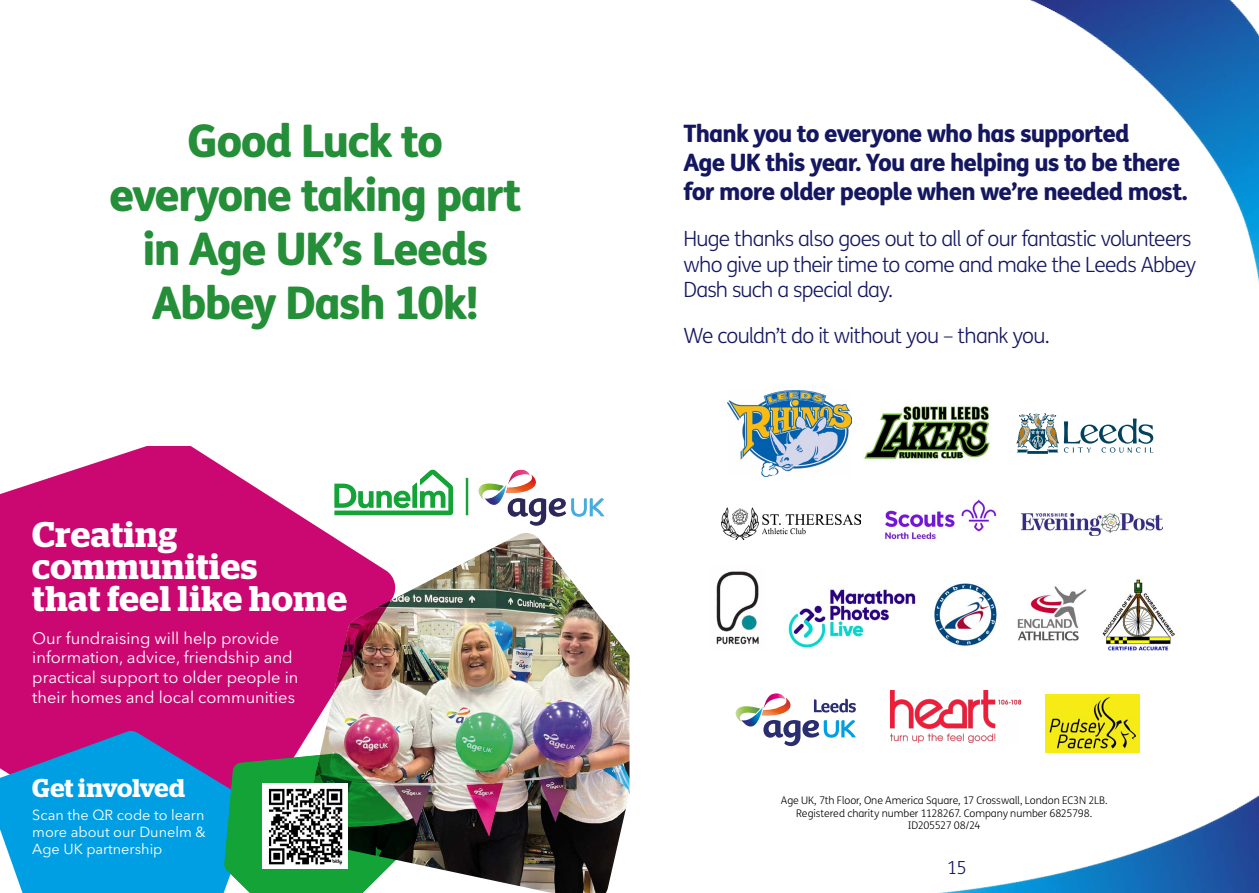
<style>
.page{position:relative;width:1259px;height:893px;background:#fff}
.page>*{position:absolute;margin:0;border:0;box-sizing:border-box;transform-origin:0 0}
.t1{font:800 45px/54px "FS Me";letter-spacing:-.04em;color:#258e38;text-align:center}
.t2{font:600 35.55px/32px "Stag";letter-spacing:.02em;color:#fff}
.t3{font:600 25.8px "Stag";letter-spacing:-.005em;color:#fff}
.t4{font:800 24px/28.8px "FS Me";letter-spacing:-.035em;color:#141760}
.t5{font:300 21px/25.2px "FS Me";letter-spacing:-.04em;color:#141760}
.t6{font:300 18px "FS Me";color:#141760}
.t7{font:16.5px/19.8px "Avenir Next LT Pro";color:#fff}
.t8{font:14.55px/17.4px "Avenir Next LT Pro";color:#fff;text-align:justify}
.t9{font:300 10.5px/12.6px "FS Me";letter-spacing:-.005em;color:#000;text-align:center}
</style>
<div class="page">
<img style="left:890px;top:633px;width:369px;height:260px">
<img style="left:1030px;top:0;width:229px;height:283px">
<img style="left:890px;top:691px;width:130px;height:51px">
<img style="left:721px;top:507px;width:140px;height:32px">
<img style="left:1045px;top:694px;width:94px;height:59px">
<img style="left:932px;top:583px;width:67px;height:68px">
<img style="left:1015px;top:586px;width:72px;height:65px">
<img style="left:1102px;top:578px;width:72px;height:73px">
<img style="left:864px;top:405px;width:127px;height:57px">
<svg style="left:1016px;top:413px;width:137px;height:41px"></svg>
<img style="left:885px;top:499px;width:112px;height:42px">
<img style="left:1021px;top:513px;width:142px;height:23px">
<svg style="left:735px;top:693px;width:121px;height:53px"></svg>
<img style="left:727px;top:390px;width:124px;height:87px">
<img style="left:788px;top:589px;width:130px;height:62px">
<img style="left:716px;top:571px;width:43px;height:74px">
<svg style="left:0;top:446px;width:398px;height:284px;background:#d22a84"></svg>
<img style="left:303px;top:533px;width:326px;height:360px">
<svg style="left:334px;top:470px;width:119px;height:45px"></svg>
<img style="left:478px;top:469px;width:127px;height:57px">
<hr style="left:466px;top:478px;width:2px;height:37px;background:#13a337">
<img style="left:334px;top:600px;width:57px;height:93px">
<svg style="left:0;top:730px;width:418px;height:163px;background:#3b85a2"></svg>
<img style="left:263px;top:784px;width:85px;height:85px">
<h1 class="t1" style="left:109px;top:111px;width:414px">Good Luck to everyone taking part in Age UK’s Leeds<br>Abbey Dash 10k!</h1>
<h2 class="t2" style="left:32px;top:519px;width:316px">Creating communities<br>that feel like home</h2>
<p class="t7" style="left:32px;top:628px;width:268px">Our fundraising will help provide information, advice, friendship and practical support to older people in their homes and local communities</p>
<p class="t3" style="left:32px;top:772px;width:154px">Get involved</p>
<p class="t8" style="left:32px;top:806px;width:175px">Scan the QR code to learn more about our Dunelm &amp; Age UK partnership</p>
<p class="t4" style="left:683px;top:118px;width:506px">Thank you to everyone who has supported<br>Age UK this year. You are helping us to be there for more older people when we’re needed most.</p>
<p class="t5" style="left:683px;top:226px;width:514px">Huge thanks also goes out to all of our fantastic volunteers who give up their time to come and make the Leeds Abbey<br>Dash such a special day.</p>
<p class="t5" style="left:683px;top:323px;width:368px">We couldn’t do it without you – thank you.</p>
<p class="t9" style="left:781px;top:794px;width:328px">Age UK, 7th Floor, One America Square, 17 Crosswall, London EC3N 2LB.<br>Registered charity number 1128267. Company number 6825798.<br>ID205527 08/24</p>
<p class="t6" style="left:947px;top:855px;width:21px">15</p>
</div>
